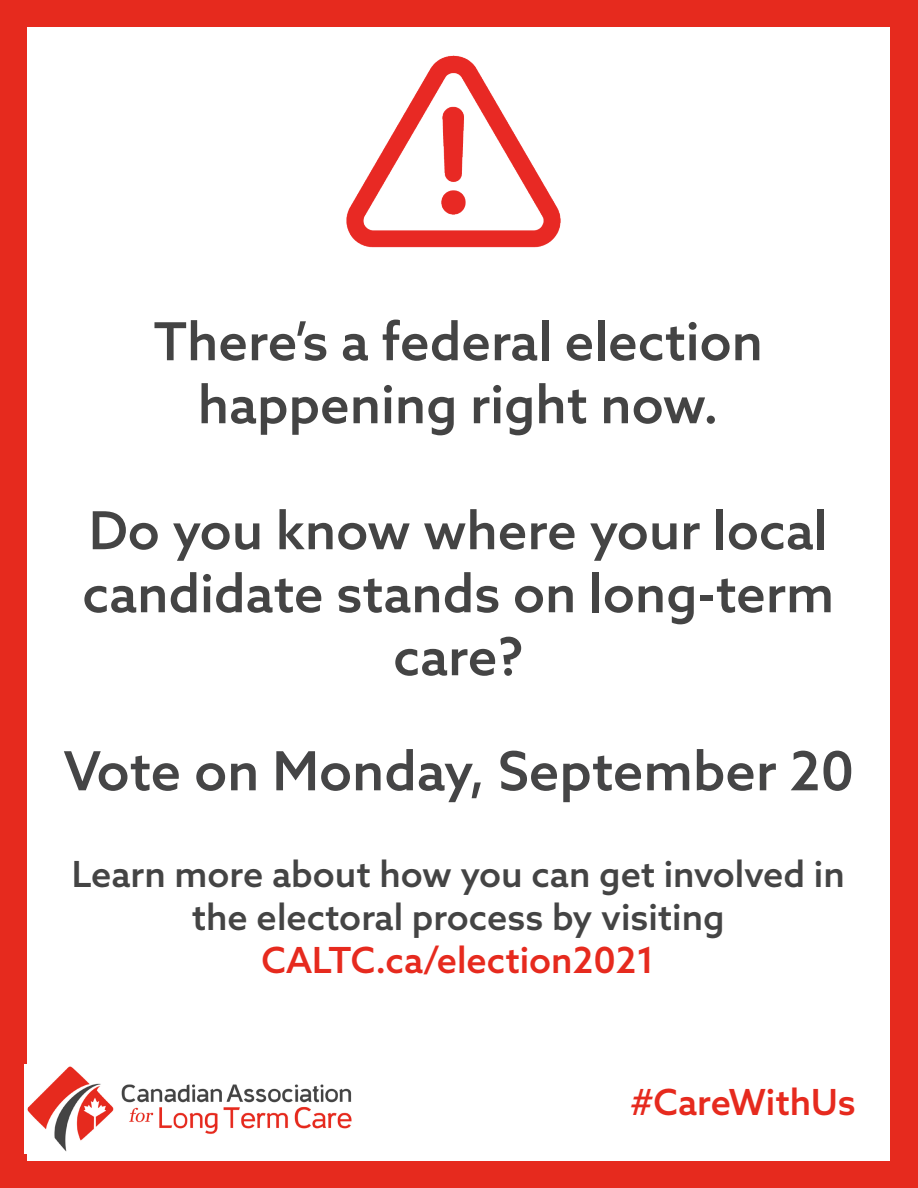
<style>
.page{position:relative;width:918px;height:1188px;background:#e62a1e}
.page>*{position:absolute;margin:0;border:0;box-sizing:border-box;transform-origin:0 0}
.t1{font:500 54px "Azo Sans";color:#454546}
.t2{font:500 52.5px/63px "Azo Sans";color:#444;text-align:center}
.t3{font:500 36px/43.2px "Azo Sans";color:#444;text-align:center}
.t4{font:500 36px "Azo Sans";color:#e62a1e}
</style>
<div class="page">
<div style="left:27px;top:27px;width:863px;height:1134px;background:#fff"></div>
<img style="left:25px;top:1064px;width:327px;height:90px">
<img style="left:346px;top:55px;width:215px;height:193px">
<p class="t2" style="left:154px;top:309px;width:611px">There’s a federal election happening right now.</p>
<p class="t2" style="left:82px;top:498px;width:753px">Do you know where your local candidate stands on long-term care?</p>
<p class="t1" style="left:64px;top:735px;width:792px">Vote on Monday, September 20</p>
<p class="t3" style="left:72px;top:852px;width:775px">Learn more about how you can get involved in the electoral process by visiting</p>
<p class="t4" style="left:262px;top:937px;width:395px">CALTC.ca/election2021</p>
<p class="t4" style="left:631px;top:1078px;width:226px">#CareWithUs</p>
</div>
